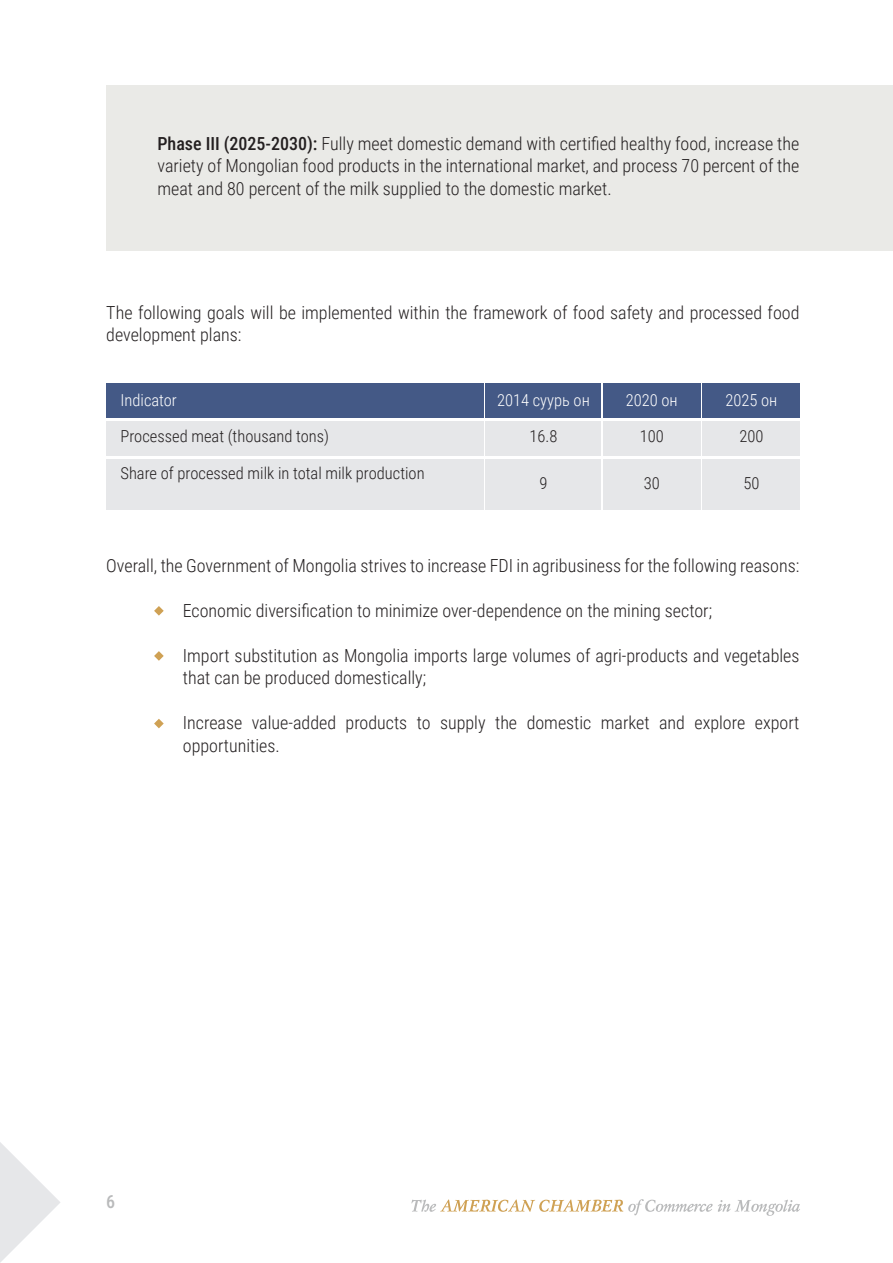
<style>
.page{position:relative;width:893px;height:1263px;background:#fff}
.page>*{position:absolute;margin:0;border:0;box-sizing:border-box;transform-origin:0 0}
.t1{font:300 18px/22.5px "Roboto Condensed";color:#231f20}
.t2{font:500 18px "Roboto Condensed";color:#b9babb}
.t3{font:300 16.5px "Roboto Condensed";color:#231f20}
.t4{font:300 16.5px "Roboto Condensed";color:#fff}
.s1{font-weight:500}
</style>
<div class="page">
<svg style="left:411px;top:1199px;width:389px;height:17px"></svg>
<svg style="left:0;top:1142px;width:60px;height:121px"></svg>
<div style="left:106px;top:85px;width:787px;height:166px;background:#eaeae7"></div>
<div style="left:106px;top:383px;width:377px;height:34px;background:#445986"></div>
<div style="left:106px;top:422px;width:377px;height:34px;background:#e6e7e9"></div>
<div style="left:106px;top:459px;width:377px;height:50px;background:#e6e7e9"></div>
<div style="left:485px;top:383px;width:116px;height:34px;background:#445986"></div>
<div style="left:485px;top:422px;width:116px;height:34px;background:#e6e7e9"></div>
<div style="left:485px;top:459px;width:116px;height:50px;background:#e6e7e9"></div>
<div style="left:603px;top:383px;width:97px;height:34px;background:#445986"></div>
<div style="left:603px;top:422px;width:97px;height:34px;background:#e6e7e9"></div>
<div style="left:603px;top:459px;width:97px;height:50px;background:#e6e7e9"></div>
<div style="left:702px;top:383px;width:97px;height:34px;background:#445986"></div>
<div style="left:702px;top:422px;width:97px;height:34px;background:#e6e7e9"></div>
<div style="left:702px;top:459px;width:97px;height:50px;background:#e6e7e9"></div>
<svg style="left:154px;top:606px;width:10px;height:10px"></svg>
<svg style="left:154px;top:651px;width:10px;height:10px"></svg>
<svg style="left:154px;top:719px;width:10px;height:9px"></svg>
<p class="t1" style="left:158px;top:131px;width:643px;text-align:justify"><span class="s1">Phase III (2025-2030):</span> Fully meet domestic demand with certified healthy food, increase the variety of Mongolian food products in the international market, and process 70 percent of the meat and 80 percent of the milk supplied to the domestic market.</p>
<p class="t1" style="left:106px;top:300px;width:695px">The following goals will be implemented within the framework of food safety and processed food development plans:</p>
<p class="t4" style="left:121px;top:388px;width:58px">Indicator</p>
<p class="t3" style="left:121px;top:425px;width:210px">Processed meat (thousand tons)</p>
<p class="t3" style="left:121px;top:461px;width:306px">Share of processed milk in total milk production</p>
<p class="t4" style="left:497px;top:388px;width:94px">2014 суурь он</p>
<p class="t3" style="left:529px;top:425px;width:30px">16.8</p>
<p class="t3" style="left:539px;top:472px;width:10px">9</p>
<p class="t4" style="left:626px;top:388px;width:54px">2020 он</p>
<p class="t3" style="left:640px;top:425px;width:26px">100</p>
<p class="t3" style="left:644px;top:472px;width:18px">30</p>
<p class="t4" style="left:725px;top:388px;width:54px">2025 он</p>
<p class="t3" style="left:739px;top:425px;width:26px">200</p>
<p class="t3" style="left:743px;top:472px;width:18px">50</p>
<p class="t1" style="left:106px;top:553px;width:695px">Overall, the Government of Mongolia strives to increase FDI in agribusiness for the following reasons:</p>
<p class="t1" style="left:156px;top:598px;width:558px">• Economic diversification to minimize over-dependence on the mining sector;</p>
<p class="t1" style="left:183px;top:643px;width:618px;text-indent:-27px">• Import substitution as Mongolia imports large volumes of agri-products and vegetables that can be produced domestically;</p>
<p class="t1" style="left:183px;top:711px;width:618px;text-indent:-27px">• Increase value-added products to supply the domestic market and explore export opportunities.</p>
<p class="t2" style="left:106px;top:1189px;width:10px">6</p>
</div>
